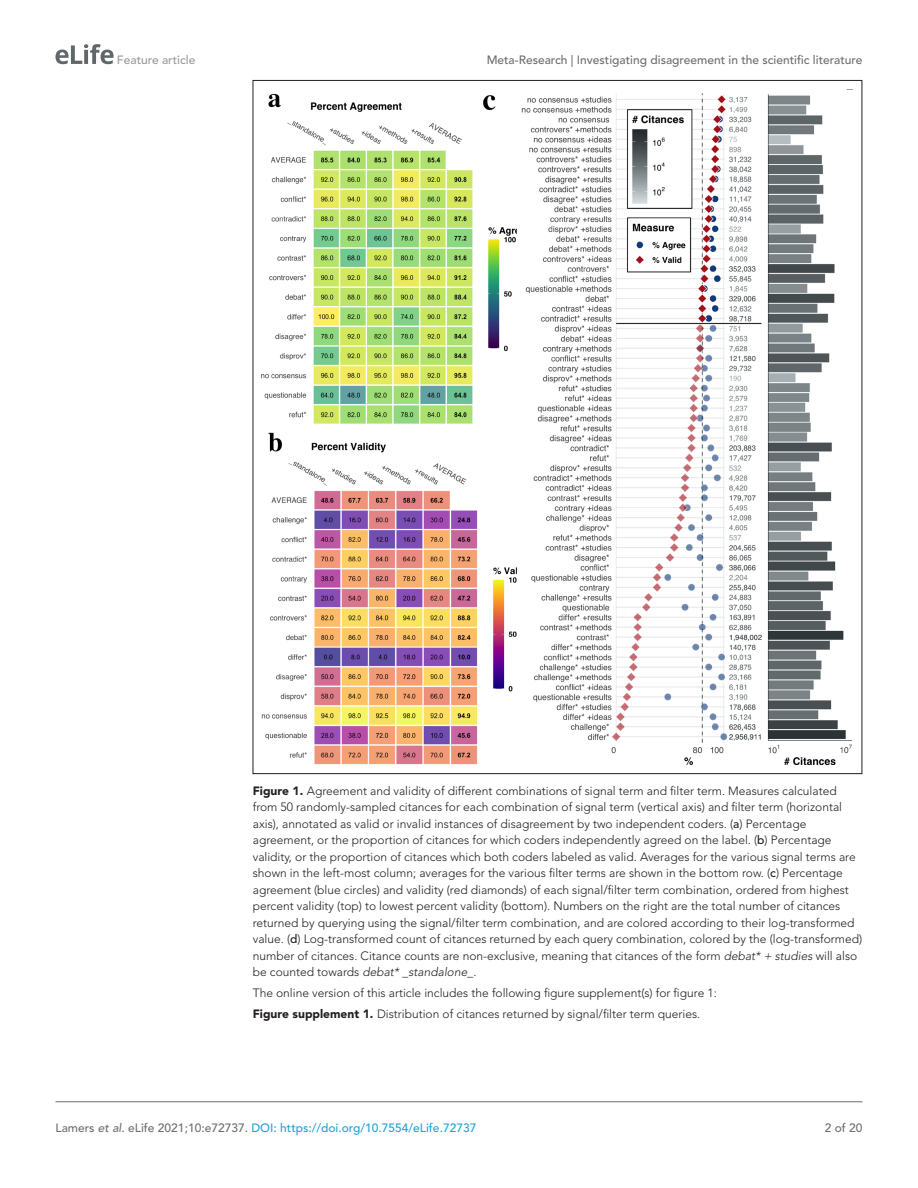
<style>
.page{position:relative;width:918px;height:1188px;background:#fff}
.page>*{position:absolute;margin:0;border:0;box-sizing:border-box;transform-origin:0 0}
.t1{font:300 12px/16.5px "Avenir LT Std";color:#231f20}
.t2{font:500 12px "Avenir LT Std";color:#1ea4d7}
.t3{font:500 12px "Avenir LT Std";color:#6e6e70}
.t4{font:500 12px "Avenir LT Std";color:#9a9a9a}
.s1{font-weight:900}
.s2{font-weight:500}
.s3{font-style:italic}
.s4{color:#6e6e70}
.s5{font-style:italic;color:#6e6e70}
</style>
<div class="page">
<svg style="left:56px;top:44px;width:58px;height:20px"></svg>
<hr style="left:56px;top:1101px;width:806px;height:1px;background:#6e6e70">
<img style="left:262px;top:89px;width:591px;height:676px">
<p class="t4" style="left:117px;top:53px;width:80px">Feature article</p>
<p class="t3" style="left:487px;top:53px;width:377px">Meta-Research | Investigating disagreement in the scientific literature</p>
<p class="t1" style="left:253px;top:782px;width:611px"><span class="s1">Figure 1.</span> Agreement and validity of different combinations of signal term and filter term. Measures calculated from 50 randomly-sampled citances for each combination of signal term (vertical axis) and filter term (horizontal axis), annotated as valid or invalid instances of disagreement by two independent coders. (<span class="s2">a</span>) Percentage agreement, or the proportion of citances for which coders independently agreed on the label. (<span class="s2">b</span>) Percentage validity, or the proportion of citances which both coders labeled as valid. Averages for the various signal terms are shown in the left-most column; averages for the various filter terms are shown in the bottom row. (<span class="s2">c</span>) Percentage agreement (blue circles) and validity (red diamonds) of each signal/filter term combination, ordered from highest percent validity (top) to lowest percent validity (bottom). Numbers on the right are the total number of citances returned by querying using the signal/filter term combination, and are colored according to their log-transformed value. (<span class="s2">d</span>) Log-transformed count of citances returned by each query combination, colored by the (log-transformed) number of citances. Citance counts are non-exclusive, meaning that citances of the form <span class="s3">debat* + studies</span> will also be counted towards <span class="s3">debat* _standalone_</span>.</p>
<p class="t1" style="left:253px;top:983px;width:466px;line-height:21px">The online version of this article includes the following figure supplement(s) for figure 1:<br><span class="s1">Figure supplement 1.</span> Distribution of citances returned by signal/filter term queries.</p>
<p class="t2" style="left:56px;top:1121px;width:422px"><span class="s4">Lamers</span> <span class="s5">et al</span><span class="s4">. eLife 2021;10:e72737.</span> DOI: https://doi.org/10.7554/eLife.72737</p>
<p class="t3" style="left:825px;top:1121px;width:39px">2 of 20</p>
</div>
